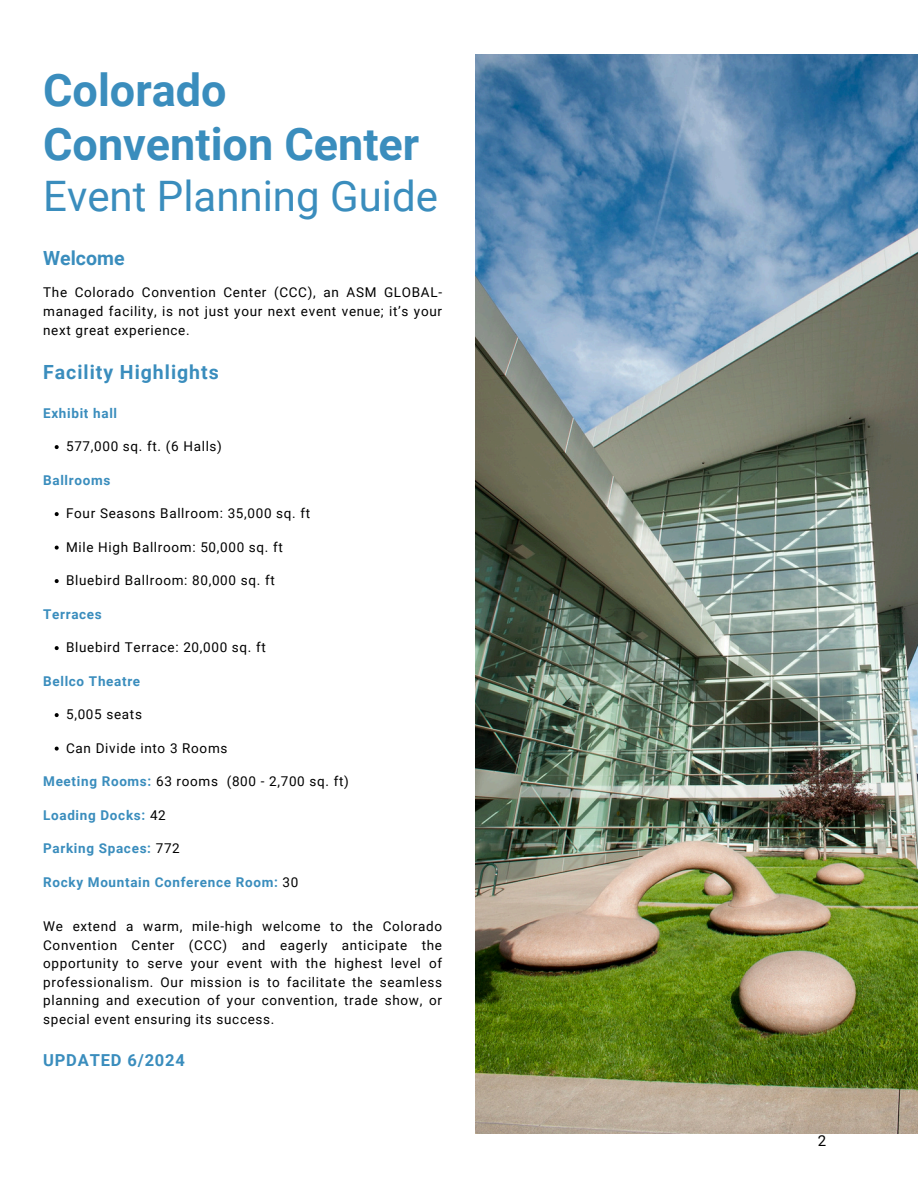
<style>
.page{position:relative;width:918px;height:1188px;background:#fff}
.page>*{position:absolute;margin:0;border:0;box-sizing:border-box;transform-origin:0 0}
.t1{font:700 45px/54px "Roboto";color:#3a8dbd}
.t2{font:42px "Roboto";color:#3a8dbd}
.t3{font:700 19.5px "Roboto";letter-spacing:.05em;color:#3a8dbd}
.t4{font:700 19.5px "Roboto";color:#3a8dbd}
.t5{font:700 16.5px "Roboto";letter-spacing:.05em;color:#3a8dbd}
.t6{font:15px "Roboto";color:#000}
.t7{font:13.5px/18.5px "Roboto";letter-spacing:.05em;color:#000;text-align:justify}
.t8{font:700 13.5px "Roboto";letter-spacing:.05em;color:#3a8dbd}
.s1{font-weight:700;color:#3a8dbd}
.s2{font-weight:400;color:#000}
</style>
<div class="page">
<img style="left:475px;top:54px;width:443px;height:1080px">
<svg style="left:55px;top:445px;width:4px;height:4px"></svg>
<svg style="left:55px;top:512px;width:4px;height:4px"></svg>
<svg style="left:55px;top:546px;width:4px;height:4px"></svg>
<svg style="left:55px;top:579px;width:4px;height:4px"></svg>
<svg style="left:55px;top:646px;width:4px;height:4px"></svg>
<svg style="left:55px;top:713px;width:4px;height:4px"></svg>
<svg style="left:55px;top:747px;width:4px;height:4px"></svg>
<h2 class="t1" style="left:43px;top:64px;width:378px">Colorado<br>Convention Center</h2>
<h3 class="t2" style="left:43px;top:172px;width:396px">Event Planning Guide</h3>
<p class="t4" style="left:43px;top:247px;width:83px">Welcome</p>
<h3 class="t7" style="left:43px;top:283px;width:400px;line-height:19px">The Colorado Convention Center (CCC), an ASM GLOBAL&shy;managed facility, is not just your next event venue; it’s your next great experience.</h3>
<p class="t3" style="left:43px;top:361px;width:177px">Facility Highlights</p>
<p class="t8" style="left:43px;top:405px;width:76px">Exhibit hall</p>
<h5 class="t7" style="left:66px;top:437px;width:157px">577,000 sq. ft. (6 Halls)</h5>
<p class="t8" style="left:43px;top:472px;width:69px">Ballrooms</p>
<p class="t7" style="left:66px;top:504px;width:246px">Four Seasons Ballroom: 35,000 sq. ft</p>
<p class="t7" style="left:66px;top:538px;width:218px">Mile High Ballroom: 50,000 sq. ft</p>
<h5 class="t7" style="left:66px;top:571px;width:210px">Bluebird Ballroom: 80,000 sq. ft</h5>
<p class="t8" style="left:43px;top:606px;width:60px">Terraces</p>
<h5 class="t7" style="left:66px;top:638px;width:201px">Bluebird Terrace: 20,000 sq. ft</h5>
<p class="t8" style="left:43px;top:673px;width:99px">Bellco Theatre</p>
<p class="t7" style="left:66px;top:705px;width:77px">5,005 seats</p>
<p class="t7" style="left:66px;top:739px;width:163px">Can Divide into 3 Rooms</p>
<p class="t7" style="left:43px;top:772px;width:307px"><span class="s1">Meeting Rooms:</span> 63 rooms (800 - 2,700 sq. ft)</p>
<p class="t8" style="left:43px;top:807px;width:124px">Loading Docks: <span class="s2">42</span></p>
<p class="t8" style="left:43px;top:841px;width:138px">Parking Spaces: <span class="s2">772</span></p>
<p class="t8" style="left:43px;top:874px;width:257px">Rocky Mountain Conference Room: <span class="s2">30</span></p>
<h4 class="t7" style="left:43px;top:917px;width:400px">We extend a warm, mile-high welcome to the Colorado Convention Center (CCC) and eagerly anticipate the opportunity to serve your event with the highest level of professionalism. Our mission is to facilitate the seamless planning and execution of your convention, trade show, or special event ensuring its success.</h4>
<p class="t5" style="left:43px;top:1050px;width:143px">UPDATED 6/2024</p>
<p class="t6" style="left:818px;top:1132px;width:10px">2</p>
</div>
